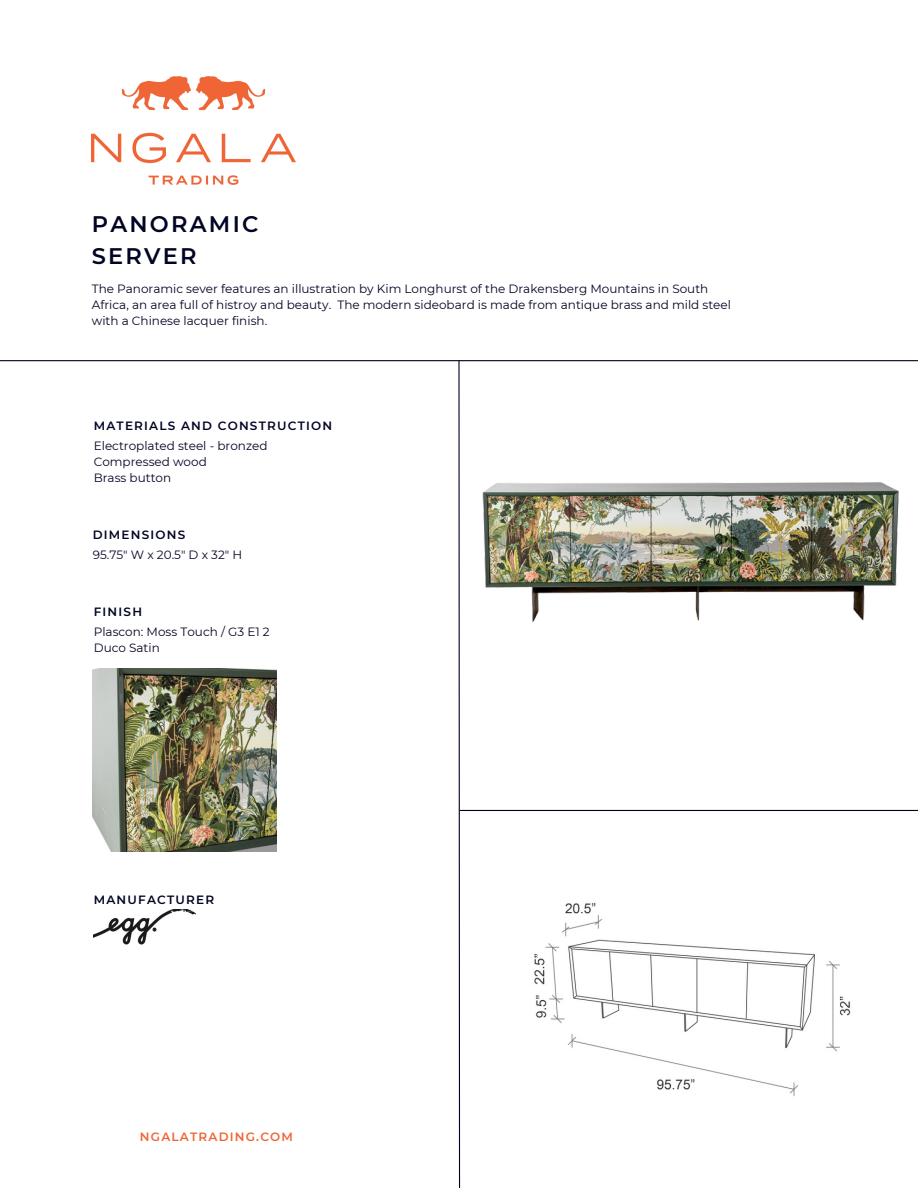
<style>
.page{position:relative;width:918px;height:1188px;background:#fff}
.page>*{position:absolute;margin:0;border:0;box-sizing:border-box;transform-origin:0 0}
.t1{font:600 22.5px/31.5px "Montserrat";letter-spacing:.1em;color:#020423}
.t2{font:12px/16px "Montserrat";color:#020423}
.t3{font:600 12px "Montserrat";letter-spacing:.1em;color:#020423}
.t4{font:600 12px "Montserrat";letter-spacing:.1em;color:#ef6535}
</style>
<div class="page">
<img style="left:92px;top:77px;width:203px;height:108px">
<svg style="left:458px;top:361px;width:3px;height:827px"></svg>
<hr style="left:0;top:360px;width:918px;height:1px;background:#020423">
<hr style="left:460px;top:810px;width:458px;height:1px;background:#020423">
<img style="left:534px;top:903px;width:317px;height:193px">
<img style="left:94px;top:909px;width:101px;height:35px">
<img style="left:482px;top:482px;width:417px;height:140px">
<img style="left:93px;top:668px;width:183px;height:183px">
<h1 class="t1" style="left:92px;top:208px;width:168px">PANORAMIC<br>SERVER</h1>
<p class="t2" style="left:92px;top:280px;width:641px">The Panoramic sever features an illustration by Kim Longhurst of the Drakensberg Mountains in South<br>Africa, an area full of histroy and beauty. The modern sideobard is made from antique brass and mild steel with a Chinese lacquer finish.</p>
<p class="t3" style="left:94px;top:419px;width:240px">MATERIALS AND CONSTRUCTION</p>
<p class="t2" style="left:94px;top:438px;width:175px">Electroplated steel - bronzed<br>Compressed wood<br>Brass button</p>
<p class="t3" style="left:93px;top:527px;width:94px">DIMENSIONS</p>
<p class="t2" style="left:93px;top:547px;width:151px">95.75" W x 20.5" D x 32" H</p>
<p class="t3" style="left:94px;top:604px;width:50px">FINISH</p>
<p class="t2" style="left:94px;top:624px;width:177px">Plascon: Moss Touch / G3 E1 2<br>Duco Satin</p>
<p class="t3" style="left:94px;top:892px;width:122px">MANUFACTURER</p>
<p class="t4" style="left:140px;top:1130px;width:155px">NGALATRADING.COM</p>
</div>
